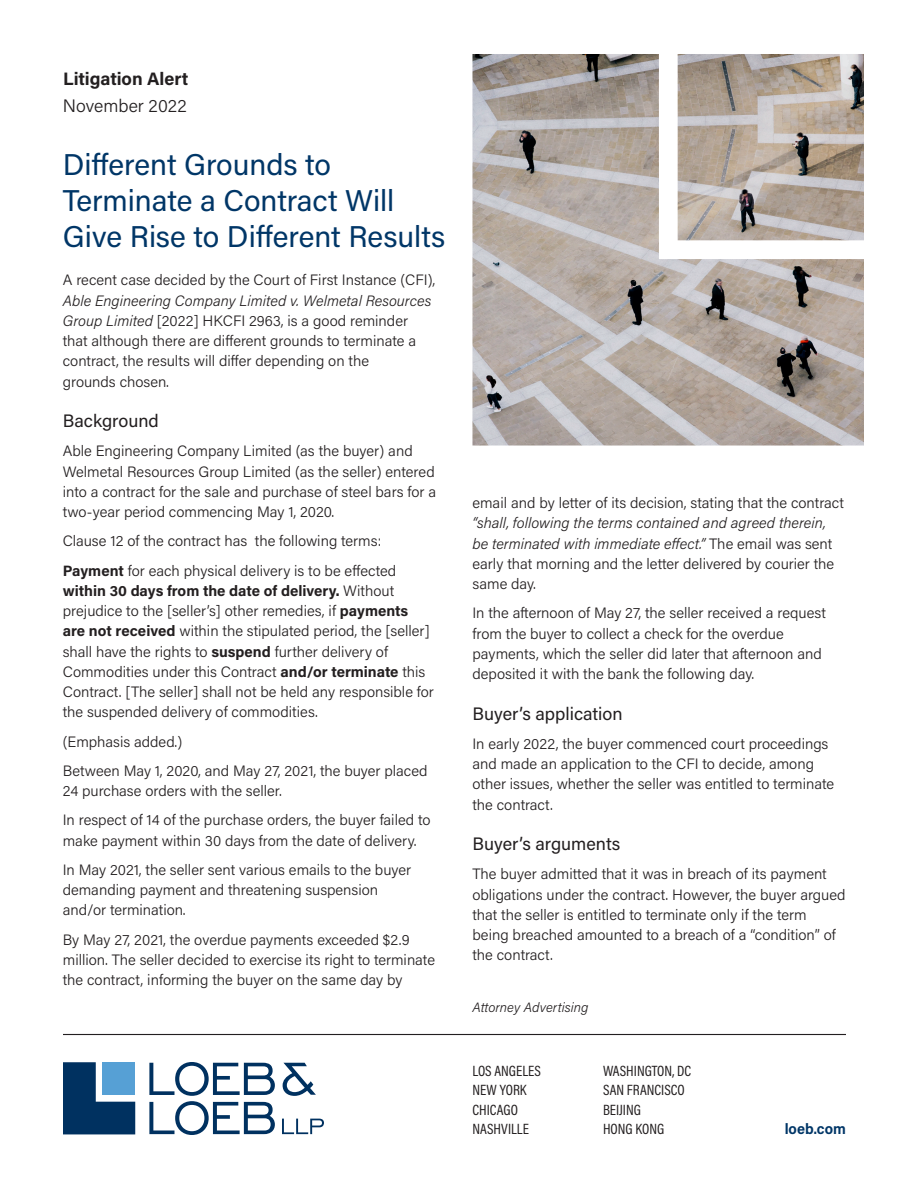
<style>
.page{position:relative;width:918px;height:1188px;background:#fff}
.page>*{position:absolute;margin:0;border:0;box-sizing:border-box;transform-origin:0 0}
._01_Title{font:30px/36px "Acumin Pro";color:#003667}
._02_Body_Head{font:18px "Acumin Pro";color:#231f20}
.t1{font:700 18px "Acumin Pro";color:#231f20}
._00c_Alert_Date{font:300 18px "Acumin Pro";color:#231f20}
._03a_Body{font:300 15px/20.2px "Acumin Pro";color:#231f20}
._10a_Footer_-_List_o{font:15px "Acumin Pro Cond";color:#231f20}
._10b_Footer_-_Websit{font:700 15px "Acumin Pro Semi Cond";color:#003667}
._09f_Attorney_Advert{font:italic 300 13.5px "Acumin Pro";color:#231f20}
.s1{font-style:italic}
.s2{font-weight:700}
</style>
<div class="page">
<svg style="left:472px;top:54px;width:392px;height:392px;background:#afa7a2"></svg>
<svg style="left:659px;top:54px;width:205px;height:205px"></svg>
<svg style="left:63px;top:1062px;width:72px;height:72px;background:#1d4872"></svg>
<div style="left:102px;top:1062px;width:33px;height:33px;background:#56a0d5"></div>
<svg style="left:283px;top:1063px;width:33px;height:33px"></svg>
<svg style="left:149px;top:1062px;width:126px;height:73px"></svg>
<svg style="left:282px;top:1119px;width:42px;height:15px"></svg>
<hr style="left:63px;top:1034px;width:783px;height:1px;background:#231f20">
<p class="t1" style="left:63px;top:66px;width:127px">Litigation Alert</p>
<p class="_00c_Alert_Date" style="left:63px;top:94px;width:126px">November 2022</p>
<p class="_01_Title" style="left:63px;top:146px;width:384px">Different Grounds to<br>Terminate a Contract Will<br>Give Rise to Different Results</p>
<p class="_03a_Body" style="left:63px;top:270px;width:374px">A recent case decided by the Court of First Instance (CFI), <span class="s1">Able Engineering Company Limited v. Welmetal Resources Group Limited</span> [2022] HKCFI 2963, is a good reminder that although there are different grounds to terminate a contract, the results will differ depending on the<br>grounds chosen.</p>
<p class="_02_Body_Head" style="left:63px;top:408px;width:98px">Background</p>
<p class="_03a_Body" style="left:63px;top:441px;width:375px">Able Engineering Company Limited (as the buyer) and Welmetal Resources Group Limited (as the seller) entered into a contract for the sale and purchase of steel bars for a two-year period commencing May 1, 2020.</p>
<p class="_03a_Body" style="left:63px;top:531px;width:320px">Clause 12 of the contract has the following terms:</p>
<p class="_03a_Body" style="left:63px;top:560px;width:373px"><span class="s2">Payment</span> for each physical delivery is to be effected <span class="s2">within 30 days from the date of delivery.</span> Without prejudice to the [seller’s] other remedies, if <span class="s2">payments are not received</span> within the stipulated period, the [seller] shall have the rights to <span class="s2">suspend</span> further delivery of Commodities under this Contract <span class="s2">and/or terminate</span> this Contract. [The seller] shall not be held any responsible for the suspended delivery of commodities.</p>
<p class="_03a_Body" style="left:63px;top:731px;width:121px">(Emphasis added.)</p>
<p class="_03a_Body" style="left:63px;top:760px;width:366px">Between May 1, 2020, and May 27, 2021, the buyer placed<br>24 purchase orders with the seller.</p>
<p class="_03a_Body" style="left:63px;top:810px;width:369px">In respect of 14 of the purchase orders, the buyer failed to make payment within 30 days from the date of delivery.</p>
<p class="_03a_Body" style="left:63px;top:859px;width:350px">In May 2021, the seller sent various emails to the buyer demanding payment and threatening suspension and/or termination.</p>
<p class="_03a_Body" style="left:63px;top:929px;width:374px">By May 27, 2021, the overdue payments exceeded $2.9 million. The seller decided to exercise its right to terminate the contract, informing the buyer on the same day by</p>
<p class="_03a_Body" style="left:472px;top:492px;width:373px">email and by letter of its decision, stating that the contract <span class="s1">“shall, following the terms contained and agreed therein, be terminated with immediate effect.”</span> The email was sent early that morning and the letter delivered by courier the same day.</p>
<p class="_03a_Body" style="left:472px;top:603px;width:355px">In the afternoon of May 27, the seller received a request from the buyer to collect a check for the overdue payments, which the seller did later that afternoon and deposited it with the bank the following day.</p>
<p class="_02_Body_Head" style="left:472px;top:701px;width:152px">Buyer’s application</p>
<p class="_03a_Body" style="left:472px;top:733px;width:363px">In early 2022, the buyer commenced court proceedings and made an application to the CFI to decide, among other issues, whether the seller was entitled to terminate the contract.</p>
<p class="_02_Body_Head" style="left:472px;top:831px;width:149px">Buyer’s arguments</p>
<p class="_03a_Body" style="left:472px;top:864px;width:375px">The buyer admitted that it was in breach of its payment obligations under the contract. However, the buyer argued that the seller is entitled to terminate only if the term being breached amounted to a breach of a “condition” of the contract.</p>
<p class="_09f_Attorney_Advert" style="left:472px;top:998px;width:117px">Attorney Advertising</p>
<p class="_10a_Footer_-_List_o" style="left:472px;top:1061px;width:70px">LOS ANGELES</p>
<p class="_10a_Footer_-_List_o" style="left:472px;top:1080px;width:56px">NEW YORK</p>
<p class="_10a_Footer_-_List_o" style="left:472px;top:1100px;width:47px">CHICAGO</p>
<p class="_10a_Footer_-_List_o" style="left:472px;top:1119px;width:58px">NASHVILLE</p>
<p class="_10a_Footer_-_List_o" style="left:603px;top:1061px;width:90px">WASHINGTON, DC</p>
<p class="_10a_Footer_-_List_o" style="left:603px;top:1080px;width:83px">SAN FRANCISCO</p>
<p class="_10a_Footer_-_List_o" style="left:603px;top:1100px;width:40px">BEIJING</p>
<p class="_10a_Footer_-_List_o" style="left:603px;top:1119px;width:63px">HONG KONG</p>
<p class="_10b_Footer_-_Websit" style="left:785px;top:1118px;width:63px">loeb.com</p>
</div>
